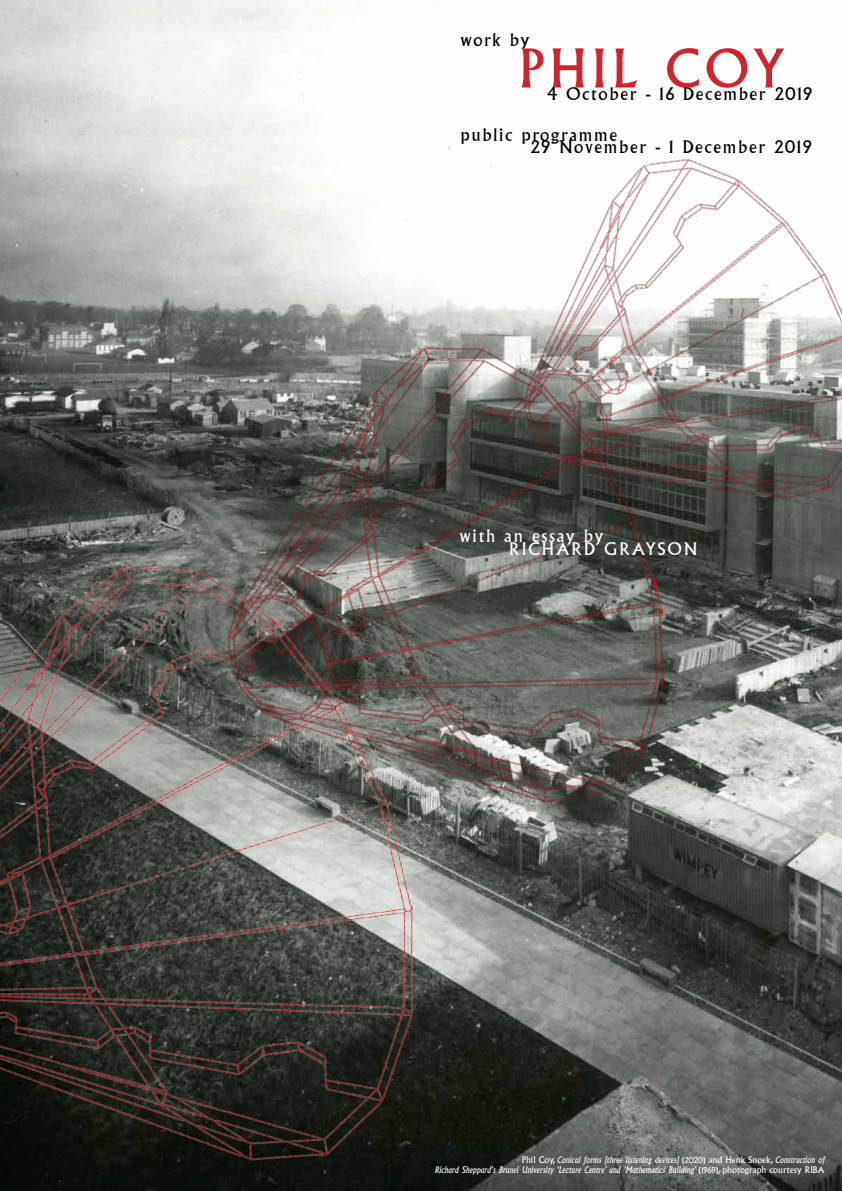
<style>
.page{position:relative;width:842px;height:1191px;background:#fff}
.page>*{position:absolute;margin:0;border:0;box-sizing:border-box;transform-origin:0 0}
.t1{font:52px "Albertus MT Std";letter-spacing:.1em;color:#d2232a}
.t2{font:17px "Albertus MT Std";letter-spacing:.1em;color:#000}
.t3{font:17px "Albertus MT Std";letter-spacing:.12em;color:#fff}
.t4{font:17px "Albertus MT Std";letter-spacing:.1em;color:#fff}
.t5{font:italic 9px/10.8px "Albertus MT Std";color:#fff;text-align:right}
.s1{font-style:normal}
.s2{font-style:normal;font-size:8px}
</style>
<div class="page">
<img style="left:0;top:0;width:842px;height:1191px">
<img style="left:0;top:529px;width:443px;height:662px">
<img style="left:458px;top:118px;width:384px;height:460px">
<img style="left:174px;top:310px;width:524px;height:555px">
<h2 class="t2" style="left:460px;top:30px;width:71px">work by</h2>
<h1 class="t1" style="left:519px;top:38px;width:267px">PHIL COY</h1>
<h2 class="t2" style="left:547px;top:84px;width:266px">4 October - 16 December 2019</h2>
<h2 class="t2" style="left:460px;top:124px;width:158px">public programme</h2>
<h2 class="t2" style="left:531px;top:137px;width:282px">29 November - 1 December 2019</h2>
<h2 class="t4" style="left:459px;top:525px;width:146px">with an essay by</h2>
<h2 class="t3" style="left:509px;top:538px;width:189px">RICHARD GRAYSON</h2>
<p class="t5" style="left:435px;top:1154px;width:391px"><span class="s1">Phil Coy,</span> Conical forms [three listening devices] <span class="s2">(2020)</span> <span class="s1">and Henk Snoek,</span> Construction of<br>Richard Sheppard’s Brunel University ‘Lecture Centre’ and ‘Mathematics Building’ <span class="s2">(1968)</span><span class="s1">, photograph courtesy RIBA</span></p>
</div>
